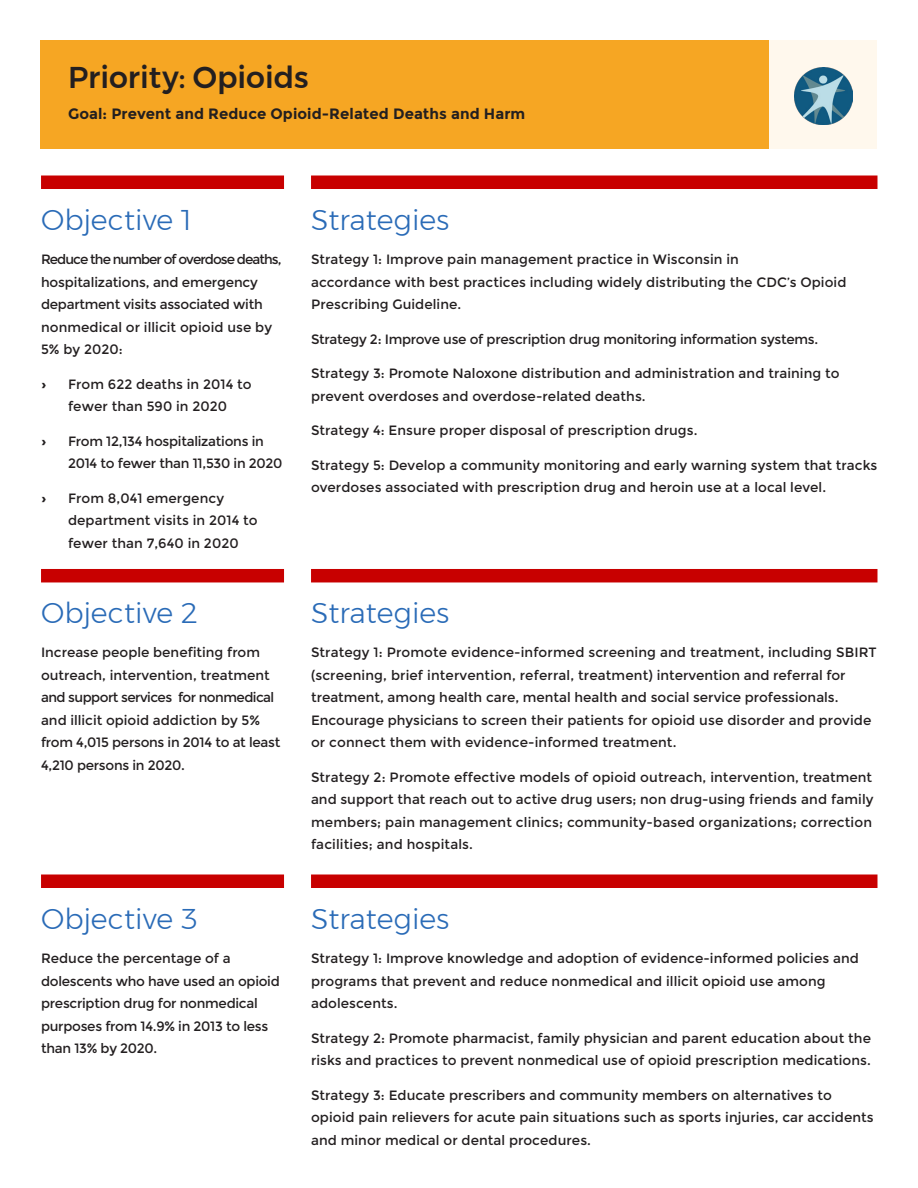
<style>
.page{position:relative;width:918px;height:1188px;background:#fff}
.page>*{position:absolute;margin:0;border:0;box-sizing:border-box;transform-origin:0 0}
.t1{font:500 30px "Montserrat";color:#231f20}
.Header_1{font:300 28.5px "Montserrat";letter-spacing:.005em;color:#2a6bb7}
.Large_Body_Copy_-_Wh{font:700 15px "Montserrat";letter-spacing:.005em;color:#231f20}
.t2{font:700 14.25px "Montserrat";color:#231f20}
.Header_1-2{font:13.5px/22.5px "Montserrat";letter-spacing:.005em;color:#231f20}
.Header_1-3{font:13.5px/22.5px "Montserrat";letter-spacing:-.02em;color:#231f20}
.Header_1-4{font:13.5px/22.5px "Montserrat";letter-spacing:-.015em;color:#231f20}
</style>
<div class="page">
<div style="left:40px;top:40px;width:730px;height:108px;background:#f6a623"></div>
<div style="left:770px;top:40px;width:108px;height:108px;background:#fff8ed"></div>
<img style="left:795px;top:68px;width:57px;height:57px">
<div style="left:41px;top:176px;width:243px;height:13px;background:#c80000"></div>
<div style="left:41px;top:569px;width:243px;height:13px;background:#c80000"></div>
<div style="left:41px;top:874px;width:243px;height:14px;background:#c80000"></div>
<div style="left:311px;top:176px;width:567px;height:13px;background:#c80000"></div>
<div style="left:311px;top:569px;width:567px;height:13px;background:#c80000"></div>
<div style="left:311px;top:874px;width:567px;height:14px;background:#c80000"></div>
<p class="t1" style="left:68px;top:54px;width:242px">Priority: Opioids</p>
<p class="Large_Body_Copy_-_Wh" style="left:68px;top:105px;width:459px">Goal: Prevent and Reduce Opioid-Related Deaths and Harm</p>
<p class="Header_1" style="left:41px;top:198px;width:152px">Objective 1</p>
<p class="Header_1-4" style="left:41px;top:248px;width:242px">Reduce the number of overdose deaths, hospitalizations, and emergency department visits associated with nonmedical or illicit opioid use by<br>5% by 2020:</p>
<p class="t2" style="left:41px;top:375px;width:7px">›</p>
<p class="Header_1-2" style="left:68px;top:373px;width:185px">From 622 deaths in 2014 to fewer than 590 in 2020</p>
<p class="t2" style="left:41px;top:432px;width:7px">›</p>
<p class="Header_1-3" style="left:68px;top:430px;width:216px">From 12,134 hospitalizations in<br>2014 to fewer than 11,530 in 2020</p>
<p class="t2" style="left:41px;top:489px;width:7px">›</p>
<p class="Header_1-2" style="left:68px;top:487px;width:191px">From 8,041 emergency department visits in 2014 to fewer than 7,640 in 2020</p>
<p class="Header_1" style="left:41px;top:591px;width:158px">Objective 2</p>
<p class="Header_1-2" style="left:41px;top:642px;width:241px">Increase people benefiting from outreach, intervention, treatment and support services for nonmedical and illicit opioid addiction by 5% from 4,015 persons in 2014 to at least 4,210 persons in 2020.</p>
<p class="Header_1" style="left:41px;top:897px;width:158px">Objective 3</p>
<p class="Header_1-3" style="left:41px;top:947px;width:240px">Reduce the percentage of a dolescents who have used an opioid prescription drug for nonmedical purposes from 14.9% in 2013 to less than 13% by 2020.</p>
<p class="Header_1" style="left:311px;top:198px;width:140px">Strategies</p>
<p class="Header_1-2" style="left:311px;top:248px;width:537px">Strategy 1: Improve pain management practice in Wisconsin in<br>accordance with best practices including widely distributing the CDC’s Opioid<br>Prescribing Guideline.</p>
<p class="Header_1-3" style="left:311px;top:328px;width:509px">Strategy 2: Improve use of prescription drug monitoring information systems.</p>
<p class="Header_1-2" style="left:311px;top:362px;width:530px">Strategy 3: Promote Naloxone distribution and administration and training to prevent overdoses and overdose-related deaths.</p>
<p class="Header_1-2" style="left:311px;top:419px;width:388px">Strategy 4: Ensure proper disposal of prescription drugs.</p>
<p class="Header_1-2" style="left:311px;top:454px;width:568px">Strategy 5: Develop a community monitoring and early warning system that tracks overdoses associated with prescription drug and heroin use at a local level.</p>
<p class="Header_1" style="left:311px;top:591px;width:140px">Strategies</p>
<p class="Header_1-2" style="left:311px;top:642px;width:567px">Strategy 1: Promote evidence-informed screening and treatment, including SBIRT (screening, brief intervention, referral, treatment) intervention and referral for treatment, among health care, mental health and social service professionals.<br>Encourage physicians to screen their patients for opioid use disorder and provide or connect them with evidence-informed treatment.</p>
<p class="Header_1-2" style="left:311px;top:766px;width:564px;text-align:justify">Strategy 2: Promote effective models of opioid outreach, intervention, treatment and support that reach out to active drug users; non drug-using friends and family members; pain management clinics; community-based organizations; correction facilities; and hospitals.</p>
<p class="Header_1" style="left:311px;top:897px;width:140px">Strategies</p>
<p class="Header_1-2" style="left:311px;top:947px;width:549px">Strategy 1: Improve knowledge and adoption of evidence-informed policies and programs that prevent and reduce nonmedical and illicit opioid use among adolescents.</p>
<p class="Header_1-2" style="left:311px;top:1027px;width:562px">Strategy 2: Promote pharmacist, family physician and parent education about the risks and practices to prevent nonmedical use of opioid prescription medications.</p>
<p class="Header_1-2" style="left:311px;top:1084px;width:564px">Strategy 3: Educate prescribers and community members on alternatives to opioid pain relievers for acute pain situations such as sports injuries, car accidents and minor medical or dental procedures.</p>
</div>
